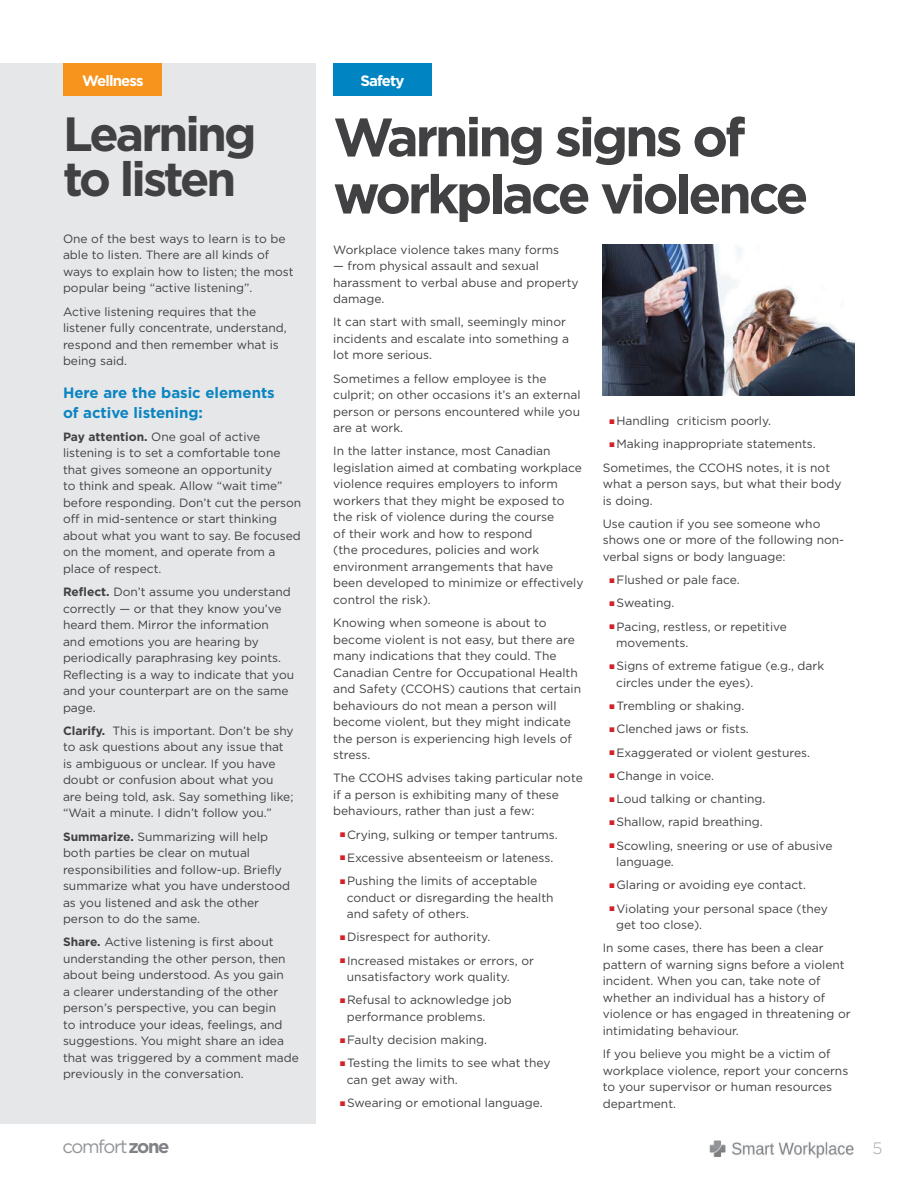
<style>
.page{position:relative;width:918px;height:1188px;background:#fff}
.page>*{position:absolute;margin:0;border:0;box-sizing:border-box;transform-origin:0 0}
.t1{font:700 54px/57px "Gotham";letter-spacing:-.06em;color:#414042}
.t2{font:700 48px/45px "Gotham";letter-spacing:-.06em;color:#414042}
.t3{font:18.45px "Gotham";letter-spacing:-.075em;color:#939598}
.t4{font:300 16.5px "Gotham";color:#a7a9ac}
.t5{font:700 15px/19.5px "Gotham";color:#0b85c2}
.t6{font:700 15px "Gotham";letter-spacing:-.06em;color:#fff}
.t7{font:12px/16.5px "Gotham";color:#414042}
.s1{font-weight:700}
.s2{color:#d2232a}
.s3{font-weight:700;color:#808285}
</style>
<div class="page">
<img style="left:709px;top:1141px;width:145px;height:18px">
<div style="left:0;top:64px;width:315px;height:1060px;background:#e6e7e8"></div>
<div style="left:333px;top:64px;width:99px;height:32px;background:#0085c2"></div>
<div style="left:64px;top:64px;width:98px;height:32px;background:#f7941e"></div>
<img style="left:603px;top:244px;width:251px;height:151px">
<p class="t6" style="left:82px;top:71px;width:63px">Wellness</p>
<p class="t6" style="left:360px;top:71px;width:45px">Safety</p>
<h2 class="t2" style="left:63px;top:112px;width:195px">Learning to listen</h2>
<p class="t7" style="left:63px;top:230px;width:232px">One of the best ways to learn is to be able to listen. There are all kinds of ways to explain how to listen; the most popular being “active listening”.</p>
<p class="t7" style="left:63px;top:303px;width:225px">Active listening requires that the listener fully concentrate, understand, respond and then remember what is being said.</p>
<p class="t5" style="left:63px;top:383px;width:213px">Here are the basic elements of active listening:</p>
<p class="t7" style="left:63px;top:428px;width:240px"><span class="s1">Pay attention.</span> One goal of active listening is to set a comfortable tone that gives someone an opportunity<br>to think and speak. Allow “wait time” before responding. Don’t cut the person off in mid-sentence or start thinking about what you want to say. Be focused on the moment, and operate from a place of respect.</p>
<p class="t7" style="left:63px;top:583px;width:233px"><span class="s1">Reflect.</span> Don’t assume you understand correctly — or that they know you’ve heard them. Mirror the information and emotions you are hearing by periodically paraphrasing key points.<br>Reflecting is a way to indicate that you and your counterpart are on the same page.</p>
<p class="t7" style="left:63px;top:722px;width:232px"><span class="s1">Clarify.</span> This is important. Don’t be shy to ask questions about any issue that is ambiguous or unclear. If you have doubt or confusion about what you are being told, ask. Say something like; “Wait a minute. I didn’t follow you.”</p>
<p class="t7" style="left:63px;top:828px;width:229px"><span class="s1">Summarize.</span> Summarizing will help both parties be clear on mutual responsibilities and follow-up. Briefly summarize what you have understood as you listened and ask the other person to do the same.</p>
<p class="t7" style="left:63px;top:934px;width:237px"><span class="s1">Share.</span> Active listening is first about understanding the other person, then about being understood. As you gain<br>a clearer understanding of the other person’s perspective, you can begin<br>to introduce your ideas, feelings, and suggestions. You might share an idea that was triggered by a comment made previously in the conversation.</p>
<h1 class="t1" style="left:333px;top:108px;width:477px">Warning signs of workplace violence</h1>
<p class="t7" style="left:333px;top:241px;width:227px">Workplace violence takes many forms</p>
<p class="t7" style="left:333px;top:257px;width:247px">— from physical assault and sexual harassment to verbal abuse and property damage.</p>
<p class="t7" style="left:333px;top:314px;width:237px">It can start with small, seemingly minor incidents and escalate into something a lot more serious.</p>
<p class="t7" style="left:333px;top:370px;width:249px">Sometimes a fellow employee is the culprit; on other occasions it’s an external person or persons encountered while you are at work.</p>
<p class="t7" style="left:333px;top:443px;width:252px">In the latter instance, most Canadian legislation aimed at combating workplace violence requires employers to inform workers that they might be exposed to the risk of violence during the course<br>of their work and how to respond<br>(the procedures, policies and work environment arrangements that have been developed to minimize or effectively control the risk).</p>
<p class="t7" style="left:333px;top:614px;width:249px">Knowing when someone is about to become violent is not easy, but there are many indications that they could. The Canadian Centre for Occupational Health and Safety (CCOHS) cautions that certain behaviours do not mean a person will become violent, but they might indicate the person is experiencing high levels of stress.</p>
<p class="t7" style="left:333px;top:770px;width:251px">The CCOHS advises taking particular note if a person is exhibiting many of these behaviours, rather than just a few:</p>
<p class="t7" style="left:340px;top:826px;width:219px"><span class="s2">■</span> Crying, sulking or temper tantrums.</p>
<p class="t7" style="left:340px;top:849px;width:215px"><span class="s2">■</span> Excessive absenteeism or lateness.</p>
<p class="t7" style="left:347px;top:872px;width:208px;text-indent:-7px"><span class="s2">■</span> Pushing the limits of acceptable conduct or disregarding the health and safety of others.</p>
<p class="t7" style="left:340px;top:929px;width:152px"><span class="s2">■</span> Disrespect for authority.</p>
<p class="t7" style="left:347px;top:952px;width:189px;text-indent:-7px"><span class="s2">■</span> Increased mistakes or errors, or unsatisfactory work quality.</p>
<p class="t7" style="left:347px;top:992px;width:166px;text-indent:-7px"><span class="s2">■</span> Refusal to acknowledge job performance problems.</p>
<p class="t7" style="left:340px;top:1031px;width:149px"><span class="s2">■</span> Faulty decision making.</p>
<p class="t7" style="left:347px;top:1055px;width:205px;text-indent:-7px"><span class="s2">■</span> Testing the limits to see what they can get away with.</p>
<p class="t7" style="left:340px;top:1094px;width:204px"><span class="s2">■</span> Swearing or emotional language.</p>
<p class="t7" style="left:609px;top:412px;width:163px"><span class="s2">■</span> Handling criticism poorly.</p>
<p class="t7" style="left:603px;top:432px;width:229px;line-height:23.2px;text-indent:7px"><span class="s2">■</span> Making inappropriate statements.<br>Sometimes, the CCOHS notes, it is not</p>
<p class="t7" style="left:603px;top:475px;width:240px">what a person says, but what their body is doing.</p>
<p class="t7" style="left:603px;top:515px;width:243px">Use caution if you see someone who shows one or more of the following non&shy;verbal signs or body language:</p>
<p class="t7" style="left:609px;top:571px;width:132px"><span class="s2">■</span> Flushed or pale face.</p>
<p class="t7" style="left:609px;top:595px;width:66px"><span class="s2">■</span> Sweating.</p>
<p class="t7" style="left:616px;top:618px;width:172px;text-indent:-7px"><span class="s2">■</span> Pacing, restless, or repetitive movements.</p>
<p class="t7" style="left:616px;top:658px;width:209px;text-indent:-7px"><span class="s2">■</span> Signs of extreme fatigue (e.g., dark circles under the eyes).</p>
<p class="t7" style="left:609px;top:697px;width:136px"><span class="s2">■</span> Trembling or shaking.</p>
<p class="t7" style="left:609px;top:721px;width:141px"><span class="s2">■</span> Clenched jaws or fists.</p>
<p class="t7" style="left:609px;top:744px;width:202px"><span class="s2">■</span> Exaggerated or violent gestures.</p>
<p class="t7" style="left:609px;top:767px;width:106px"><span class="s2">■</span> Change in voice.</p>
<p class="t7" style="left:609px;top:790px;width:158px"><span class="s2">■</span> Loud talking or chanting.</p>
<p class="t7" style="left:609px;top:814px;width:155px"><span class="s2">■</span> Shallow, rapid breathing.</p>
<p class="t7" style="left:616px;top:837px;width:218px;text-indent:-7px"><span class="s2">■</span> Scowling, sneering or use of abusive language.</p>
<p class="t7" style="left:609px;top:877px;width:198px"><span class="s2">■</span> Glaring or avoiding eye contact.</p>
<p class="t7" style="left:616px;top:900px;width:213px;text-indent:-7px"><span class="s2">■</span> Violating your personal space (they get too close).</p>
<p class="t7" style="left:603px;top:940px;width:250px">In some cases, there has been a clear pattern of warning signs before a violent incident. When you can, take note of whether an individual has a history of violence or has engaged in threatening or intimidating behaviour.</p>
<p class="t7" style="left:603px;top:1045px;width:247px">If you believe you might be a victim of workplace violence, report your concerns to your supervisor or human resources department.</p>
<h3 class="t3" style="left:63px;top:1135px;width:108px">comfort<span class="s3">zone</span></h3>
<h3 class="t4" style="left:873px;top:1137px;width:11px">5</h3>
</div>
